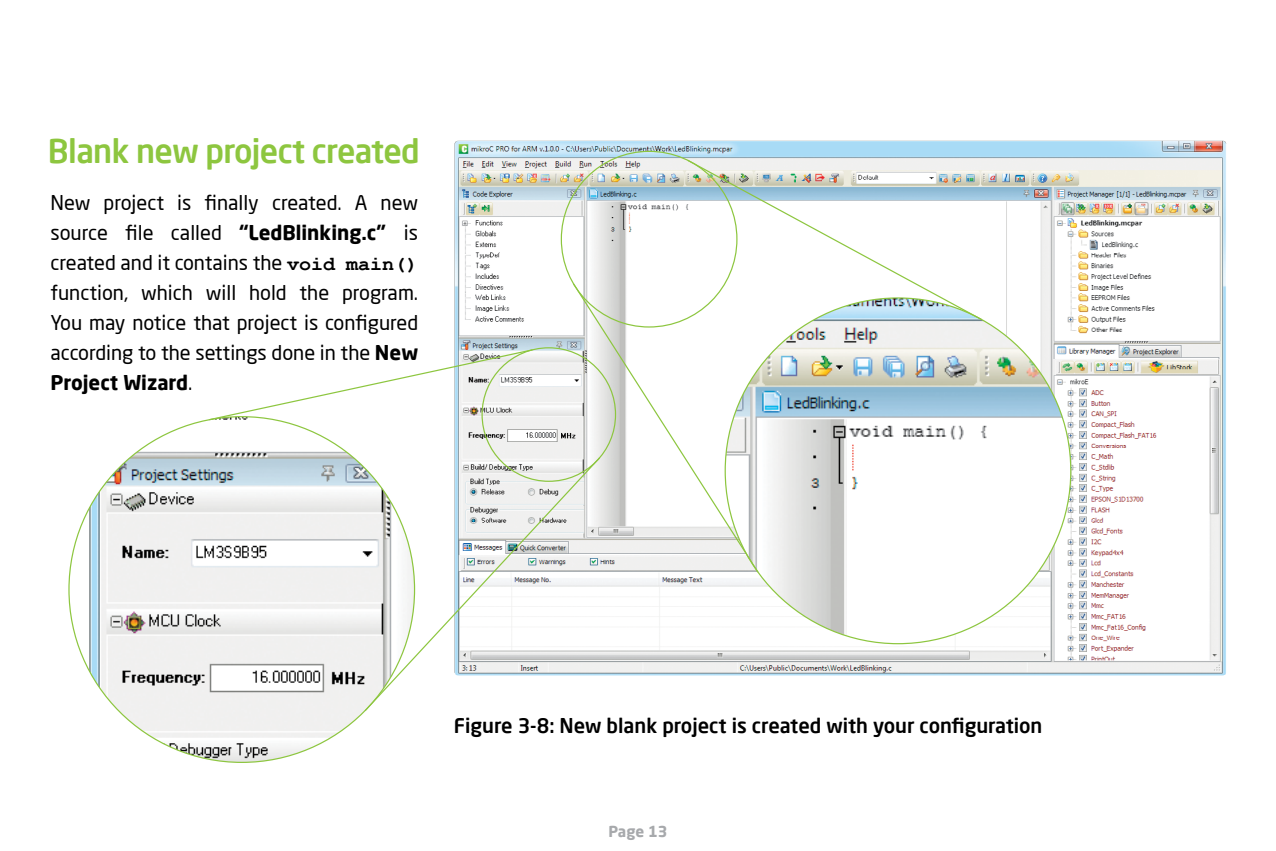
<style>
.page{position:relative;width:1276px;height:851px;background:#fff}
.page>*{position:absolute;margin:0;border:0;box-sizing:border-box;transform-origin:0 0}
.t1{font:500 32.5px "Neo Sans Pro";letter-spacing:-.02em;color:#8dc63f}
.t2{font:20px/30px "Neo Sans Pro";color:#000;text-align:justify}
.t3{font:500 20px "Neo Sans Pro";color:#000}
.t4{font:700 15px "Neo Sans Pro";color:#a7a9ac}
.s1{font-weight:700}
.s2{font-family:"Courier New";font-weight:700}
</style>
<div class="page">
<img style="left:454px;top:141px;width:772px;height:534px">
<img style="left:725px;top:298px;width:345px;height:345px;border-radius:173px">
<img style="left:90px;top:419px;width:275px;height:343px">
<svg style="left:208px;top:348px;width:326px;height:73px"></svg>
<svg style="left:363px;top:456px;width:238px;height:256px"></svg>
<svg style="left:686px;top:159px;width:297px;height:162px"></svg>
<svg style="left:572px;top:282px;width:187px;height:291px"></svg>
<h1 class="t1" style="left:48px;top:130px;width:373px">Blank new project created</h1>
<p class="t2" style="left:50px;top:187px;width:369px">New project is finally created. A new source file called <span class="s1">“LedBlinking.c”</span> is created and it contains the <span class="s2">void main() </span>function, which will hold the program.<br>You may notice that project is configured according to the settings done in the <span class="s1">New Project Wizard</span>.</p>
<p class="t3" style="left:454px;top:712px;width:590px">Figure 3-8: New blank project is created with your configuration</p>
<p class="t4" style="left:608px;top:821px;width:60px">Page 13</p>
</div>
